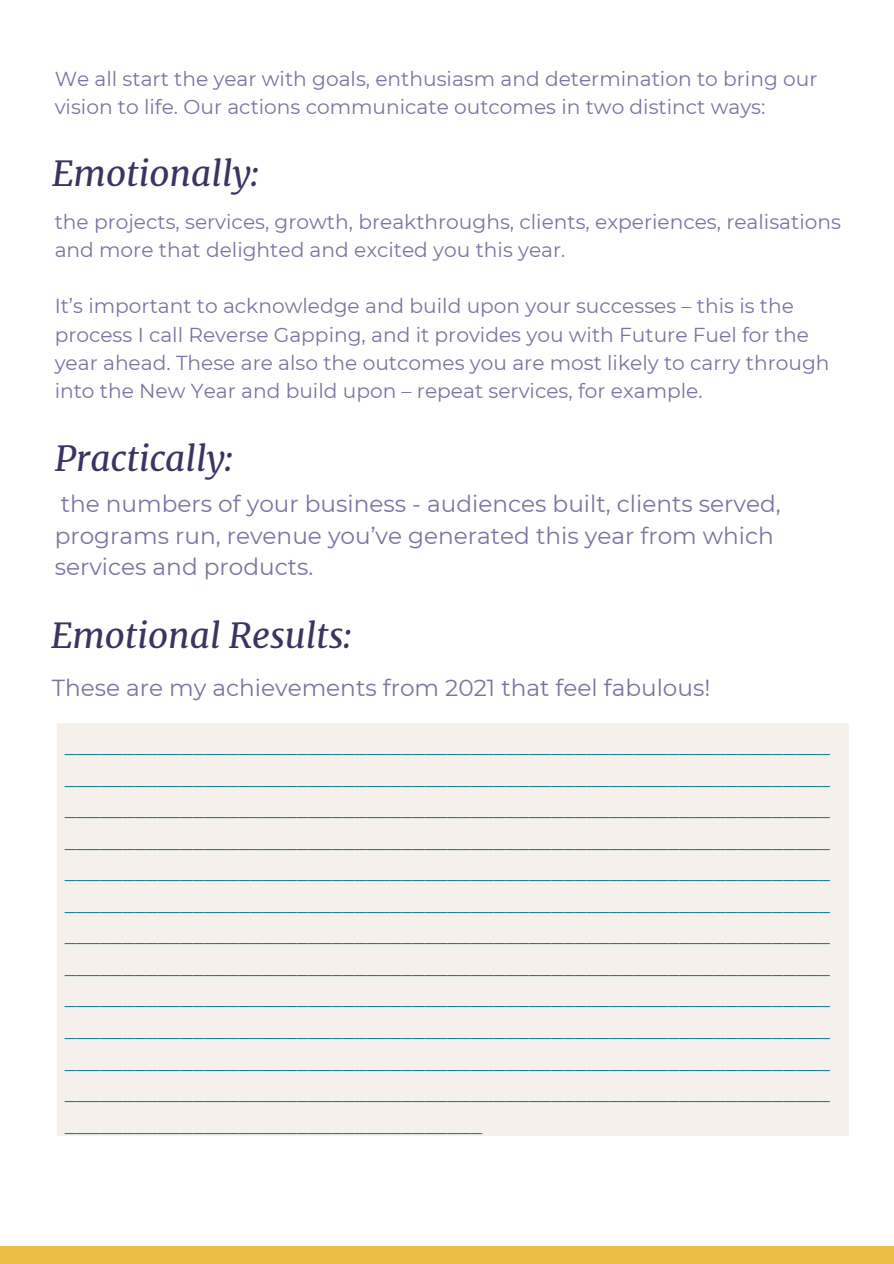
<style>
.page{position:relative;width:894px;height:1264px;background:#fff}
.page>*{position:absolute;margin:0;border:0;box-sizing:border-box;transform-origin:0 0}
.t1{font:italic 34.8px "Merriweather";color:#3d3362}
.t2{font:23.25px/31.5px "Montserrat";color:#1b8193;text-align:justify}
.t3{font:23.25px/31.5px "Montserrat";color:#7d73a1}
.t4{font:20.25px/28.2px "Montserrat";color:#7d73a1}
</style>
<div class="page">
<div style="left:0;top:1246px;width:893px;height:17px;background:#ebbd44"></div>
<div style="left:57px;top:723px;width:790px;height:412px;background:#f6f0ea"></div>
<p class="t4" style="left:55px;top:64px;width:764px">We all start the year with goals, enthusiasm and determination to bring our vision to life. Our actions communicate outcomes in two distinct ways:</p>
<h1 class="t1" style="left:52px;top:149px;width:209px">Emotionally:</h1>
<p class="t4" style="left:55px;top:207px;width:787px">the projects, services, growth, breakthroughs, clients, experiences, realisations and more that delighted and excited you this year.</p>
<p class="t4" style="left:55px;top:291px;width:776px">It’s important to acknowledge and build upon your successes – this is the process I call Reverse Gapping, and it provides you with Future Fuel for the year ahead. These are also the outcomes you are most likely to carry through into the New Year and build upon – repeat services, for example.</p>
<h1 class="t1" style="left:55px;top:434px;width:181px">Practically:</h1>
<p class="t3" style="left:55px;top:487px;width:727px">the numbers of your business - audiences built, clients served, programs run, revenue you’ve generated this year from which services and products.</p>
<h1 class="t1" style="left:51px;top:611px;width:303px">Emotional Results:</h1>
<p class="t3" style="left:52px;top:671px;width:660px">These are my achievements from 2021 that feel fabulous!</p>
<p class="t2" style="left:65px;top:729px;width:766px">__________________________________________________________________ __________________________________________________________________ __________________________________________________________________ __________________________________________________________________ __________________________________________________________________ __________________________________________________________________ __________________________________________________________________ __________________________________________________________________ __________________________________________________________________ __________________________________________________________________ __________________________________________________________________ __________________________________________________________________ ____________________________________</p>
</div>
